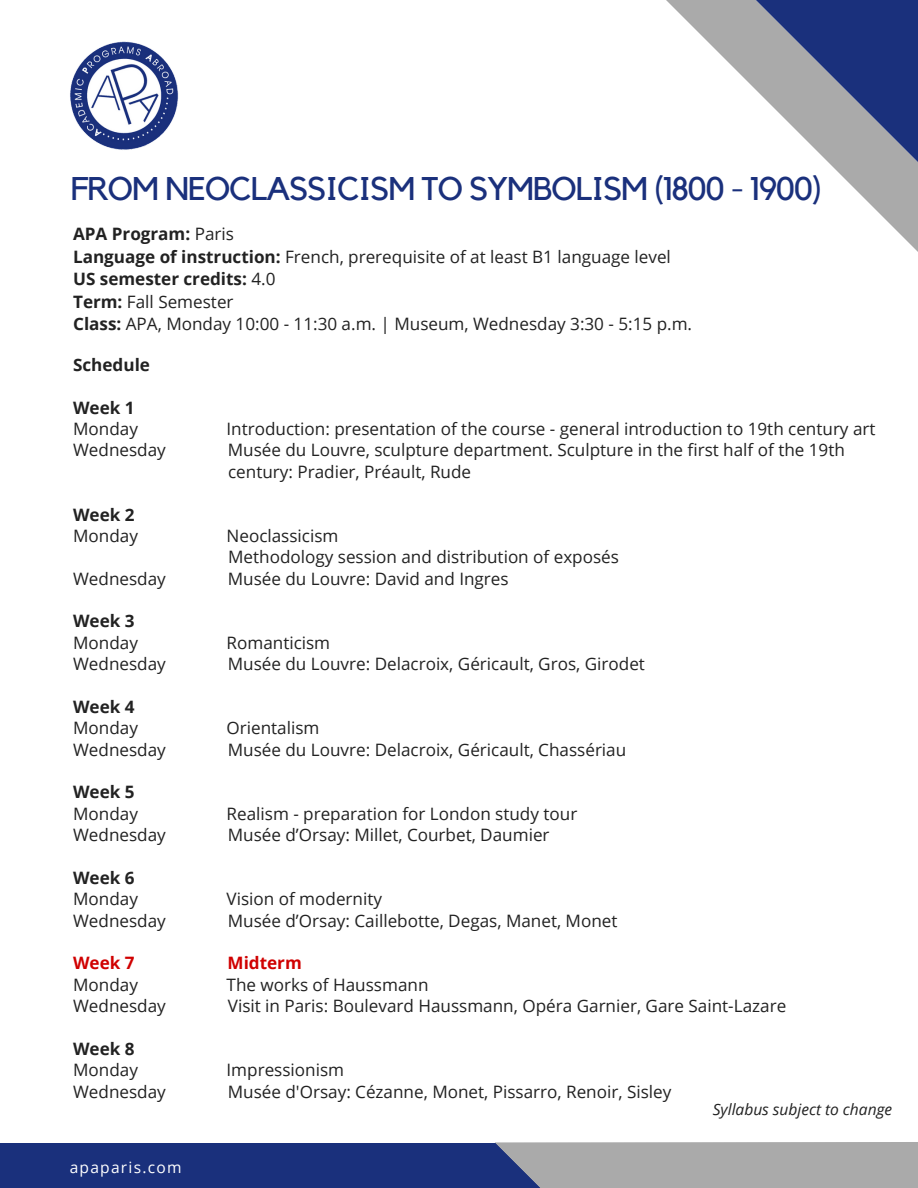
<style>
.page{position:relative;width:918px;height:1188px;background:#fff}
.page>*{position:absolute;margin:0;border:0;box-sizing:border-box;transform-origin:0 0}
.t1{font:32.7px "Kollektif";letter-spacing:-.03em;color:#1a307c}
.t2{font:17.1px/22.5px "Open Sans";color:#222}
.t3{font:700 17.1px "Open Sans";color:#222}
.t4{font:700 17.1px "Open Sans";color:#d00000}
.t5{font:italic 15.6px "Open Sans";color:#222}
.t6{font:15.6px "Open Sans";letter-spacing:.08em;color:#fff}
.s1{font-weight:700}
</style>
<div class="page">
<div style="left:0;top:1143px;width:745px;height:45px;background:#1a307c"></div>
<div style="left:495px;top:1142px;width:423px;height:46px;background:#aaa"></div>
<svg style="left:673px;top:0;width:245px;height:247px"></svg>
<img style="left:70px;top:41px;width:109px;height:109px">
<h1 class="t1" style="left:71px;top:173px;width:753px">FROM NEOCLASSICISM TO SYMBOLISM (1800 - 1900)</h1>
<p class="t2" style="left:73px;top:222px;width:621px"><span class="s1">APA Program:</span> Paris<br><span class="s1">Language of instruction:</span> French, prerequisite of at least B1 language level <span class="s1">US semester credits:</span> 4.0<br><span class="s1">Term:</span> Fall Semester<br><span class="s1">Class:</span> APA, Monday 10:00 - 11:30 a.m. | Museum, Wednesday 3:30 - 5:15 p.m.</p>
<p class="t3" style="left:73px;top:353px;width:78px">Schedule</p>
<p class="t3" style="left:73px;top:395px;width:63px">Week 1</p>
<p class="t2" style="left:73px;top:417px;width:66px">Monday</p>
<p class="t2" style="left:227px;top:417px;width:650px">Introduction: presentation of the course - general introduction to 19th century art</p>
<p class="t2" style="left:73px;top:439px;width:94px">Wednesday</p>
<p class="t2" style="left:228px;top:439px;width:619px;line-height:21.3px">Musée du Louvre, sculpture department. Sculpture in the first half of the 19th century: Pradier, Préault, Rude</p>
<p class="t3" style="left:73px;top:502px;width:63px">Week 2</p>
<p class="t2" style="left:73px;top:524px;width:66px">Monday</p>
<p class="t2" style="left:227px;top:525px;width:394px;line-height:21.3px">Neoclassicism<br>Methodology session and distribution of exposés</p>
<p class="t2" style="left:73px;top:567px;width:94px">Wednesday</p>
<p class="t2" style="left:228px;top:567px;width:282px">Musée du Louvre: David and Ingres</p>
<p class="t3" style="left:73px;top:609px;width:63px">Week 3</p>
<p class="t2" style="left:73px;top:631px;width:66px">Monday</p>
<p class="t2" style="left:227px;top:631px;width:105px">Romanticism</p>
<p class="t2" style="left:73px;top:652px;width:94px">Wednesday</p>
<p class="t2" style="left:228px;top:652px;width:419px">Musée du Louvre: Delacroix, Géricault, Gros, Girodet</p>
<p class="t3" style="left:73px;top:695px;width:63px">Week 4</p>
<p class="t2" style="left:73px;top:716px;width:66px">Monday</p>
<p class="t2" style="left:227px;top:716px;width:94px">Orientalism</p>
<p class="t2" style="left:73px;top:738px;width:94px">Wednesday</p>
<p class="t2" style="left:228px;top:738px;width:400px">Musée du Louvre: Delacroix, Géricault, Chassériau</p>
<p class="t3" style="left:73px;top:780px;width:63px">Week 5</p>
<p class="t2" style="left:73px;top:802px;width:66px">Monday</p>
<p class="t2" style="left:227px;top:802px;width:352px">Realism - preparation for London study tour</p>
<p class="t2" style="left:73px;top:823px;width:94px">Wednesday</p>
<p class="t2" style="left:228px;top:823px;width:323px">Musée d’Orsay: Millet, Courbet, Daumier</p>
<p class="t3" style="left:73px;top:866px;width:63px">Week 6</p>
<p class="t2" style="left:73px;top:887px;width:66px">Monday</p>
<p class="t2" style="left:227px;top:887px;width:157px">Vision of modernity</p>
<p class="t2" style="left:73px;top:909px;width:94px">Wednesday</p>
<p class="t2" style="left:228px;top:909px;width:391px">Musée d’Orsay: Caillebotte, Degas, Manet, Monet</p>
<p class="t4" style="left:73px;top:951px;width:63px">Week 7</p>
<p class="t4" style="left:228px;top:951px;width:76px">Midterm</p>
<p class="t2" style="left:73px;top:973px;width:66px">Monday</p>
<p class="t2" style="left:227px;top:973px;width:203px">The works of Haussmann</p>
<p class="t2" style="left:73px;top:994px;width:94px">Wednesday</p>
<p class="t2" style="left:228px;top:994px;width:560px">Visit in Paris: Boulevard Haussmann, Opéra Garnier, Gare Saint-Lazare</p>
<p class="t3" style="left:73px;top:1037px;width:63px">Week 8</p>
<p class="t2" style="left:73px;top:1058px;width:66px">Monday</p>
<p class="t2" style="left:227px;top:1058px;width:119px">Impressionism</p>
<p class="t2" style="left:73px;top:1080px;width:94px">Wednesday</p>
<p class="t2" style="left:228px;top:1080px;width:445px">Musée d'Orsay: Cézanne, Monet, Pissarro, Renoir, Sisley</p>
<p class="t5" style="left:713px;top:1098px;width:181px">Syllabus subject to change</p>
<p class="t6" style="left:70px;top:1157px;width:113px">apaparis.com</p>
</div>
